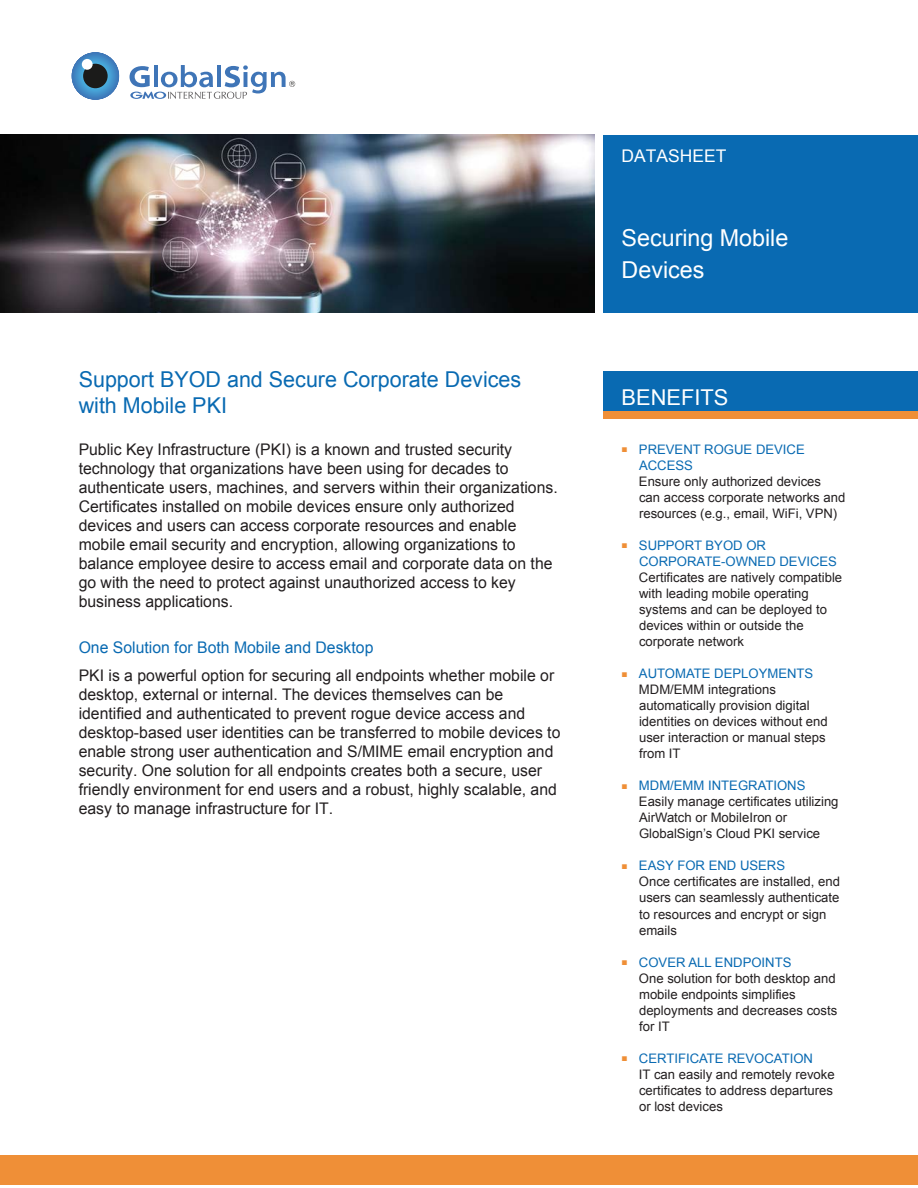
<style>
.page{position:relative;width:918px;height:1188px;background:#fff}
.page>*{position:absolute;margin:0;border:0;box-sizing:border-box;transform-origin:0 0}
.t1{font:23.25px/32.1px "Arial";color:#fff}
.t2{font:21.9px/26.2px "Arial";color:#096ab2}
.t3{font:21.9px "Arial";color:#fff}
.t4{font:17.55px "Arial";color:#fff}
.t5{font:16.05px/18.9px "Arial";color:#221e1f}
.t6{font:16.05px/18.9px "Arial";color:#231f20}
.t7{font:16.05px "Arial";color:#096ab2}
.t8{font:13.05px/16px "Arial";color:#231f20}
.t9{font:13.05px/16px "Arial";color:#096ab2}
</style>
<div class="page">
<div style="left:0;top:1155px;width:918px;height:29px;background:#ef8f37"></div>
<img style="left:0;top:135px;width:595px;height:177px">
<div style="left:603px;top:410px;width:315px;height:9px;background:#ef8f37"></div>
<div style="left:603px;top:371px;width:315px;height:39px;background:#096ab2"></div>
<div style="left:603px;top:135px;width:315px;height:177px;background:#096ab2"></div>
<svg style="left:72px;top:52px;width:47px;height:48px"></svg>
<div style="left:73px;top:53px;width:45px;height:46px;background:#3e7bbb;border-radius:50%"></div>
<div style="left:74px;top:54px;width:43px;height:44px;background:#3f7fbe;border-radius:50%"></div>
<div style="left:74px;top:55px;width:42px;height:42px;background:#4083c1;border-radius:50%"></div>
<div style="left:75px;top:56px;width:41px;height:40px;background:#4187c4;border-radius:50%"></div>
<div style="left:75px;top:56px;width:40px;height:40px;background:#4288c4;border-radius:50%"></div>
<div style="left:76px;top:57px;width:39px;height:38px;background:#418dc8;border-radius:50%"></div>
<div style="left:77px;top:58px;width:37px;height:36px;background:#4391cb;border-radius:50%"></div>
<div style="left:77px;top:58px;width:36px;height:36px;background:#4493cc;border-radius:50%"></div>
<div style="left:78px;top:58px;width:35px;height:36px;background:#4595cd;border-radius:50%"></div>
<div style="left:79px;top:59px;width:33px;height:34px;background:#479ad1;border-radius:50%"></div>
<div style="left:79px;top:60px;width:32px;height:32px;background:#479ed4;border-radius:50%"></div>
<div style="left:80px;top:61px;width:31px;height:30px;background:#47a2d7;border-radius:50%"></div>
<div style="left:80px;top:61px;width:30px;height:30px;background:#48a3d7;border-radius:50%"></div>
<div style="left:81px;top:61px;width:29px;height:29px;background:#47a6da;border-radius:50%"></div>
<div style="left:81px;top:62px;width:29px;height:28px;background:#48a7da;border-radius:50%"></div>
<div style="left:81px;top:62px;width:28px;height:28px;background:#46a9dc;border-radius:50%"></div>
<div style="left:82px;top:62px;width:27px;height:27px;background:#48abdd;border-radius:50%"></div>
<div style="left:82px;top:63px;width:27px;height:26px;background:#4aacde;border-radius:50%"></div>
<svg style="left:83px;top:63px;width:25px;height:26px"></svg>
<svg style="left:83px;top:63px;width:25px;height:25px"></svg>
<div style="left:83px;top:64px;width:25px;height:24px;background:#1b1b1a;border-radius:50%"></div>
<div style="left:82px;top:59px;width:11px;height:11px;background:#fff;border-radius:50%"></div>
<svg style="left:130px;top:65px;width:165px;height:34px"></svg>
<h2 class="t2" style="left:79px;top:366px;width:444px">Support BYOD and Secure Corporate Devices with Mobile PKI</h2>
<p class="t5" style="left:79px;top:440px;width:481px">Public Key Infrastructure (PKI) is a known and trusted security technology that organizations have been using for decades to authenticate users, machines, and servers within their organizations.<br>Certificates installed on mobile devices ensure only authorized devices and users can access corporate resources and enable mobile email security and encryption, allowing organizations to balance employee desire to access email and corporate data on the go with the need to protect against unauthorized access to key business applications.</p>
<p class="t7" style="left:79px;top:639px;width:296px">One Solution for Both Mobile and Desktop</p>
<p class="t6" style="left:79px;top:666px;width:483px">PKI is a powerful option for securing all endpoints whether mobile or desktop, external or internal. The devices themselves can be identified and authenticated to prevent rogue device access and desktop-based user identities can be transferred to mobile devices to enable strong user authentication and S/MIME email encryption and security. One solution for all endpoints creates both a secure, user friendly environment for end users and a robust, highly scalable, and easy to manage infrastructure for IT.</p>
<h3 class="t4" style="left:622px;top:146px;width:106px">DATASHEET</h3>
<h1 class="t1" style="left:622px;top:222px;width:168px">Securing Mobile<br>Devices</h1>
<h2 class="t3" style="left:622px;top:386px;width:108px">BENEFITS</h2>
<p class="t9" style="left:639px;top:441px;width:167px">PREVENT ROGUE DEVICE<br>ACCESS</p>
<p class="t8" style="left:639px;top:473px;width:208px">Ensure only authorized devices can access corporate networks and resources (e.g., email, WiFi, VPN)</p>
<p class="t9" style="left:639px;top:537px;width:200px">SUPPORT BYOD OR<br>CORPORATE-OWNED DEVICES</p>
<p class="t8" style="left:639px;top:569px;width:205px">Certificates are natively compatible with leading mobile operating systems and can be deployed to devices within or outside the corporate network</p>
<p class="t9" style="left:639px;top:666px;width:176px">AUTOMATE DEPLOYMENTS</p>
<p class="t8" style="left:639px;top:682px;width:190px">MDM/EMM integrations automatically provision digital identities on devices without end user interaction or manual steps from IT</p>
<p class="t9" style="left:639px;top:778px;width:168px">MDM/EMM INTEGRATIONS</p>
<p class="t8" style="left:639px;top:794px;width:201px">Easily manage certificates utilizing<br>AirWatch or MobileIron or<br>GlobalSign’s Cloud PKI service</p>
<p class="t9" style="left:639px;top:858px;width:148px">EASY FOR END USERS</p>
<p class="t8" style="left:639px;top:874px;width:203px">Once certificates are installed, end users can seamlessly authenticate to resources and encrypt or sign emails</p>
<p class="t9" style="left:639px;top:954px;width:154px">COVER ALL ENDPOINTS</p>
<p class="t8" style="left:639px;top:970px;width:200px">One solution for both desktop and mobile endpoints simplifies deployments and decreases costs for IT</p>
<p class="t9" style="left:639px;top:1050px;width:176px">CERTIFICATE REVOCATION</p>
<p class="t8" style="left:639px;top:1066px;width:197px">IT can easily and remotely revoke certificates to address departures or lost devices</p>
</div>
